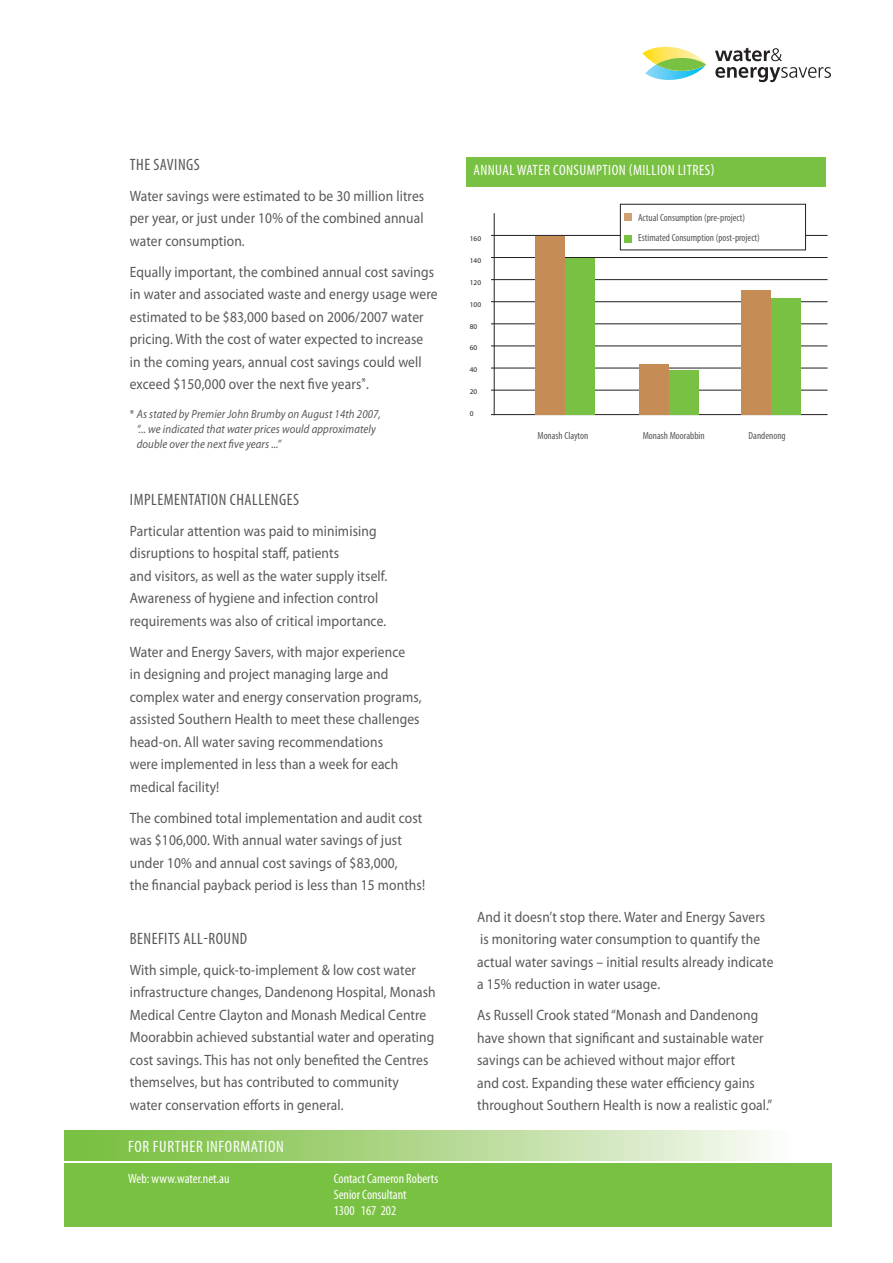
<style>
.page{position:relative;width:893px;height:1263px;background:#fff}
.page>*{position:absolute;margin:0;border:0;box-sizing:border-box;transform-origin:0 0}
.t1{font:condensed 16.5px "Myriad Pro";letter-spacing:.03em;color:#57585a}
.t2{font:condensed 16.5px "Myriad Pro";letter-spacing:.04em;color:#fff}
.t3{font:15px/22.5px "Myriad Pro";letter-spacing:.01em;color:#57585a;scale:.9 1}
.t4{font:condensed 15px "Myriad Pro";letter-spacing:.03em;color:#fff}
.t5{font:condensed 13.5px/16.2px "Myriad Pro";color:#fff}
.t6{font:italic 12px/15px "Myriad Pro";letter-spacing:.01em;color:#57585a;scale:.9 1}
.t7{font:condensed 10.35px/20.5px "Myriad Pro";color:#57585a}
.t8{font:7.35px "Myriad";color:#231f20}
.s1{font-style:normal}
</style>
<div class="page">
<svg style="left:715px;top:48px;width:67px;height:13px"></svg>
<svg style="left:715px;top:67px;width:116px;height:15px"></svg>
<svg style="left:642px;top:46px;width:64px;height:34px"></svg>
<div style="left:65px;top:1163px;width:767px;height:64px;background:#79c142"></div>
<div style="left:65px;top:1130px;width:767px;height:30px;background:linear-gradient(to right,#71bb32,#fffdff)"></div>
<div style="left:466px;top:157px;width:360px;height:30px;background:#79c142"></div>
<hr style="left:494px;top:213px;width:1px;height:202px;background:#231f20">
<hr style="left:491px;top:368px;width:336px;height:1px;background:#231f20">
<hr style="left:491px;top:235px;width:336px;height:1px;background:#231f20">
<hr style="left:491px;top:257px;width:336px;height:1px;background:#231f20">
<hr style="left:491px;top:279px;width:336px;height:1px;background:#231f20">
<hr style="left:491px;top:301px;width:336px;height:1px;background:#231f20">
<hr style="left:491px;top:324px;width:336px;height:1px;background:#231f20">
<hr style="left:491px;top:346px;width:336px;height:1px;background:#231f20">
<hr style="left:491px;top:390px;width:336px;height:1px;background:#231f20">
<div style="left:620px;top:204px;width:185px;height:46px;background:#fff"></div>
<div style="left:620px;top:204px;width:186px;height:46px;border:1px solid #231f20"></div>
<div style="left:624px;top:213px;width:8px;height:7px;background:#d0a070"></div>
<div style="left:624px;top:235px;width:8px;height:7px;background:#79c142"></div>
<hr style="left:491px;top:414px;width:336px;height:1px;background:#231f20">
<div style="left:535px;top:236px;width:30px;height:179px;background:#c58c56"></div>
<div style="left:565px;top:258px;width:29px;height:157px;background:#79c142"></div>
<div style="left:639px;top:364px;width:30px;height:51px;background:#c58c56"></div>
<div style="left:669px;top:370px;width:30px;height:45px;background:#79c142"></div>
<div style="left:741px;top:290px;width:30px;height:125px;background:#c58c56"></div>
<div style="left:771px;top:298px;width:30px;height:117px;background:#79c142"></div>
<p class="t1" style="left:130px;top:154px;width:70px">Th e Savings</p>
<p class="t3" style="left:130px;top:184px;width:329px;text-align:justify">Water savings were estimated to be 30 million litres per year, or just under 10% of the combined annual water consumption.</p>
<p class="t3" style="left:130px;top:260px;width:343px">Equally important, the combined annual cost savings in water and associated waste and energy usage were estimated to be $83,000 based on 2006/2007 water pricing. With the cost of water expected to increase in the coming years, annual cost savings could well exceed $150,000 over the next five years<sup>*</sup>.</p>
<p class="t6" style="left:137px;top:406px;width:273px;text-indent:-7px"><span class="s1">*</span> As stated by Premier John Brumby on August 14th 2007, “... we indicated that water prices would approximately double over the next five years ...”</p>
<p class="t1" style="left:130px;top:489px;width:169px">Implementation Challenges</p>
<p class="t3" style="left:130px;top:519px;width:288px">Particular attention was paid to minimising disruptions to hospital staff, patients<br>and visitors, as well as the water supply itself.<br>Awareness of hygiene and infection control requirements was also of critical importance.</p>
<p class="t3" style="left:130px;top:640px;width:326px">Water and Energy Savers, with major experience<br>in designing and project managing large and complex water and energy conservation programs, assisted Southern Health to meet these challenges head-on. All water saving recommendations<br>were implemented in less than a week for each medical facility!</p>
<p class="t3" style="left:130px;top:806px;width:330px">The combined total implementation and audit cost was $106,000. With annual water savings of just under 10% and annual cost savings of $83,000,<br>the financial payback period is less than 15 months!</p>
<p class="t1" style="left:130px;top:928px;width:119px">Benefits All-Round</p>
<p class="t3" style="left:130px;top:958px;width:341px">With simple, quick-to-implement &amp; low cost water infrastructure changes, Dandenong Hospital, Monash Medical Centre Clayton and Monash Medical Centre Moorabbin achieved substantial water and operating cost savings. This has not only benefited the Centres themselves, but has contributed to community<br>water conservation efforts in general.</p>
<p class="t2" style="left:128px;top:1136px;width:157px">For Further information</p>
<p class="t5" style="left:128px;top:1170px;width:103px">Web: www.water.net.au</p>
<p class="t5" style="left:334px;top:1170px;width:106px">Contact Cameron Roberts<br>Senior Consultant<br>1300 167 202</p>
<p class="t4" style="left:473px;top:161px;width:243px">Annual Water Consumption (million litres)</p>
<p class="t8" style="left:470px;top:235px;width:13px">160</p>
<p class="t8" style="left:470px;top:257px;width:13px">140</p>
<p class="t8" style="left:470px;top:279px;width:13px">120</p>
<p class="t8" style="left:470px;top:301px;width:13px">100</p>
<p class="t8" style="left:470px;top:322px;width:9px">80</p>
<p class="t8" style="left:470px;top:344px;width:9px">60</p>
<p class="t8" style="left:470px;top:366px;width:9px">40</p>
<p class="t8" style="left:470px;top:388px;width:9px">20</p>
<p class="t8" style="left:470px;top:410px;width:5px">0</p>
<p class="t7" style="left:638px;top:207px;width:123px">Actual Consumption (pre-project)<br>Estimated Consumption (post-project)</p>
<p class="t7" style="left:537px;top:425px;width:52px">Monash Clayton</p>
<p class="t7" style="left:643px;top:425px;width:63px">Monash Moorabbin</p>
<p class="t7" style="left:749px;top:425px;width:39px">Dandenong</p>
<p class="t3" style="left:477px;top:905px;width:331px">And it doesn’t stop there. Water and Energy Savers is monitoring water consumption to quantify the actual water savings – initial results already indicate a 15% reduction in water usage.</p>
<p class="t3" style="left:477px;top:1004px;width:329px">As Russell Crook stated “Monash and Dandenong have shown that significant and sustainable water savings can be achieved without major effort<br>and cost. Expanding these water efficiency gains throughout Southern Health is now a realistic goal.”</p>
</div>
